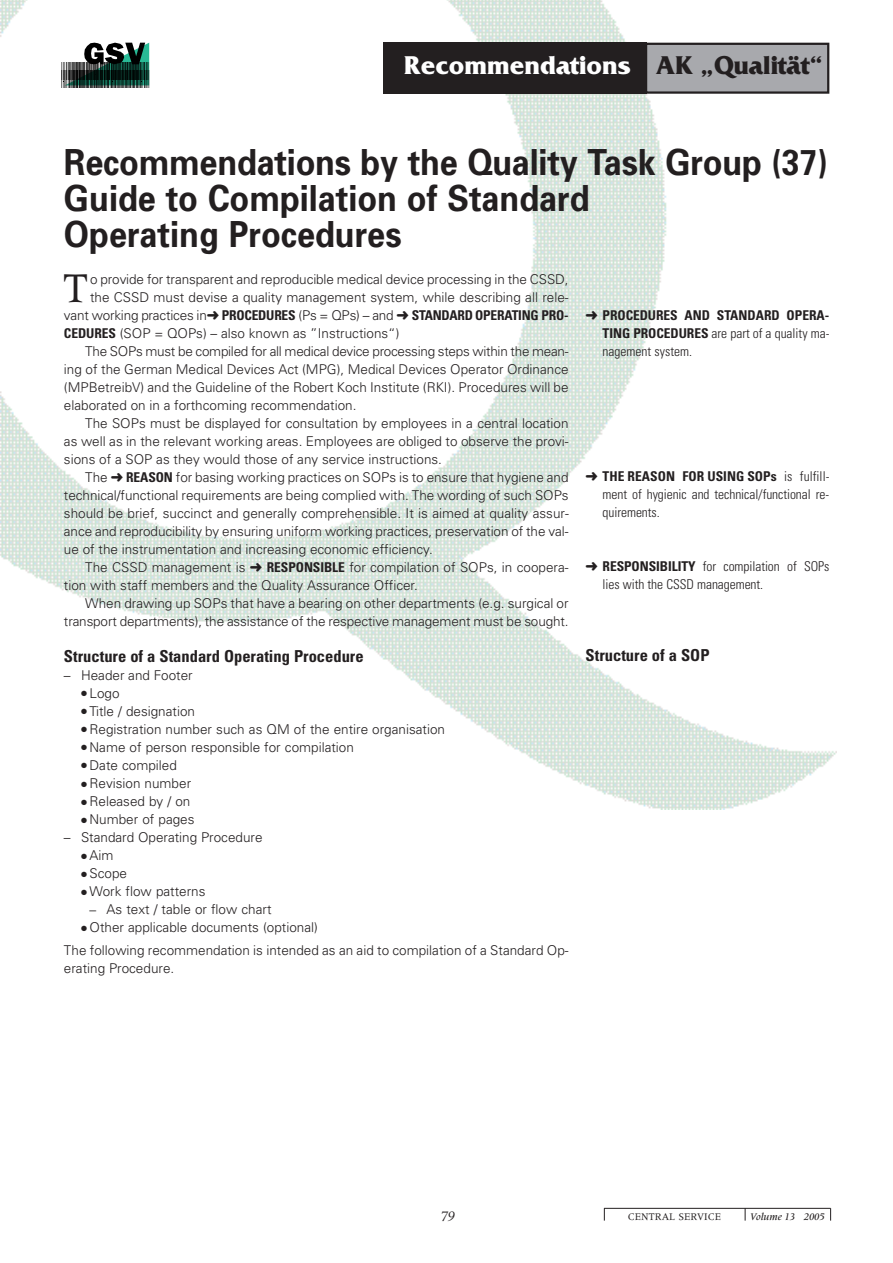
<style>
.page{position:relative;width:893px;height:1263px;background:#fff}
.page>*{position:absolute;margin:0;border:0;box-sizing:border-box;transform-origin:0 0}
.t1{font:43.8px "Meridien";color:#231f20}
.t2{font:700 36px/36px "Univers";color:#231f20;scale:.9 1}
.t3{font:700 27px "Friz Quadrata";color:#fff}
.t4{font:700 condensed 16.5px "Univers";color:#231f20}
.t5{font:italic 15px "Meridien";color:#231f20}
.t6{font:300 13.5px/22.4px "Univers";color:#231f20}
.t7{font:300 condensed 13.5px/18px "Univers";letter-spacing:-.005em;color:#231f20;text-align:justify}
.t8{font:700 condensed 13.5px/18px "Univers";color:#231f20;text-align:justify}
.t9{font:300 13.5px "Univers";letter-spacing:-.02em;color:#231f20}
.t10{font:10.5px "Meridien";color:#231f20}
.t11{font:italic 500 10.5px "Meridien";color:#231f20}
.s1{color:#231f20}
.s2{font-weight:700;font-stretch:condensed}
.s3{font-family:"Meridien";font-weight:400}
.s4{font-weight:300}
.s5{font-weight:700}
</style>
<div class="page">
<img style="left:0;top:0;width:836px;height:810px">
<hr style="left:604px;top:1208px;width:226px;height:1px;background:#231f20">
<svg style="left:830px;top:1208px;width:1px;height:12px"></svg>
<svg style="left:50px;top:41px;width:101px;height:49px"></svg>
<img style="left:63px;top:63px;width:2px;height:7px">
<img style="left:62px;top:70px;width:1px;height:17px">
<img style="left:63px;top:70px;width:3px;height:17px">
<img style="left:76px;top:85px;width:57px;height:2px">
<img style="left:94px;top:85px;width:19px;height:2px">
<img style="left:137px;top:85px;width:12px;height:2px">
<svg style="left:65px;top:43px;width:84px;height:42px"></svg>
<div style="left:383px;top:43px;width:263px;height:51px;background:#231f20"></div>
<div style="left:646px;top:44px;width:182px;height:49px;background:#a8a9ad"></div>
<div style="left:645px;top:43px;width:184px;height:51px;border:2px solid #231f20"></div>
<h3 class="t3" style="left:404px;top:49px;width:420px">Recommendations <span class="s1">AK „Qualität“</span></h3>
<h2 class="t2" style="left:64px;top:147px;width:851px">Recommendations by the Quality Task Group (37)<br>Guide to Compilation of Standard<br>Operating Procedures</h2>
<h1 class="t1" style="left:63px;top:271px;width:26px">T</h1>
<p class="t6" style="left:90px;top:269px;width:480px">o provide for transparent and reproducible medical device processing in the CSSD,</p>
<p class="t6" style="left:90px;top:287px;width:480px">the CSSD must devise a quality management system, while describing all rele-</p>
<p class="t6" style="left:64px;top:305px;width:506px">vant working practices in➜ <span class="s2">PROCEDURES</span> (Ps = QPs) – and ➜ <span class="s2">STANDARD OPERATING PRO-</span></p>
<p class="t6" style="left:64px;top:323px;width:337px"><span class="s2">CEDURES</span> (SOP = QOPs) – also known as ”Instructions“)</p>
<p class="t9" style="left:85px;top:346px;width:485px">The SOPs must be compiled for all medical device processing steps within the mean-</p>
<p class="t6" style="left:64px;top:359px;width:506px">ing of the German Medical Devices Act (MPG), Medical Devices Operator Ordinance</p>
<p class="t6" style="left:64px;top:377px;width:506px">(MPBetreibV) and the Guideline of the Robert Koch Institute (RKI). Procedures will be</p>
<p class="t6" style="left:64px;top:395px;width:294px">elaborated on in a forthcoming recommendation.</p>
<p class="t6" style="left:85px;top:413px;width:485px">The SOPs must be displayed for consultation by employees in a central location</p>
<p class="t6" style="left:64px;top:431px;width:506px">as well as in the relevant working areas. Employees are obliged to observe the provi-</p>
<p class="t6" style="left:64px;top:449px;width:380px">sions of a SOP as they would those of any service instructions.</p>
<p class="t6" style="left:85px;top:467px;width:485px">The ➜ <span class="s2">REASON</span> for basing working practices on SOPs is to ensure that hygiene and</p>
<p class="t6" style="left:64px;top:485px;width:506px">technical/functional requirements are being complied with. The wording of such SOPs</p>
<p class="t6" style="left:64px;top:503px;width:506px">should be brief, succinct and generally comprehensible. It is aimed at quality assur-</p>
<p class="t6" style="left:64px;top:521px;width:506px">ance and reproducibility by ensuring uniform working practices, preservation of the val-</p>
<p class="t6" style="left:64px;top:539px;width:371px">ue of the instrumentation and increasing economic efficiency.</p>
<p class="t6" style="left:85px;top:557px;width:485px">The CSSD management is ➜ <span class="s2">RESPONSIBLE</span> for compilation of SOPs, in coopera-</p>
<p class="t6" style="left:64px;top:575px;width:355px">tion with staff members and the Quality Assurance Officer.</p>
<p class="t6" style="left:85px;top:593px;width:485px">When drawing up SOPs that have a bearing on other departments (e.g. surgical or</p>
<p class="t6" style="left:64px;top:611px;width:506px">transport departments), the assistance of the respective management must be sought.</p>
<p class="t4" style="left:64px;top:650px;width:301px">Structure of a Standard Operating Procedure</p>
<p class="t6" style="left:64px;top:665px;width:130px">– Header and Footer</p>
<p class="t6" style="left:81px;top:683px;width:40px">● Logo</p>
<p class="t6" style="left:81px;top:701px;width:116px">● Title / designation</p>
<p class="t6" style="left:81px;top:719px;width:366px">● Registration number such as QM of the entire organisation</p>
<p class="t6" style="left:81px;top:737px;width:274px">● Name of person responsible for compilation</p>
<p class="t6" style="left:81px;top:755px;width:97px">● Date compiled</p>
<p class="t6" style="left:81px;top:773px;width:112px">● Revision number</p>
<p class="t6" style="left:81px;top:791px;width:111px">● Released by / on</p>
<p class="t6" style="left:81px;top:809px;width:115px">● Number of pages</p>
<p class="t6" style="left:64px;top:827px;width:200px">– Standard Operating Procedure</p>
<p class="t6" style="left:81px;top:845px;width:34px">● Aim</p>
<p class="t6" style="left:81px;top:863px;width:48px">● Scope</p>
<p class="t6" style="left:81px;top:881px;width:126px">● Work flow patterns</p>
<p class="t6" style="left:90px;top:899px;width:183px"><span class="s3">–</span> As text / table or flow chart</p>
<p class="t6" style="left:64px;top:917px;width:506px;text-indent:17px">● Other applicable documents (optional)<br>The following recommendation is intended as an aid to compilation of a Standard Op-</p>
<p class="t6" style="left:64px;top:958px;width:112px">erating Procedure.</p>
<p class="t8" style="left:603px;top:307px;width:228px;text-indent:-17px">➜ PROCEDURES AND STANDARD OPERA-TING PROCEDURES <span class="s4">are part of a quality ma&shy;nagement system.</span></p>
<p class="t7" style="left:603px;top:469px;width:228px;text-indent:-17px">➜ <span class="s5">THE REASON FOR USING SOPs</span> is fulfill&shy;ment of hygienic and technical/functional re&shy;quirements.</p>
<p class="t7" style="left:603px;top:559px;width:228px;text-indent:-17px">➜ <span class="s5">RESPONSIBILITY</span> for compilation of SOPs lies with the CSSD management.</p>
<p class="t4" style="left:586px;top:649px;width:125px">Structure of a SOP</p>
<p class="t5" style="left:440px;top:1210px;width:16px">79</p>
<p class="t10" style="left:628px;top:1213px;width:95px">CENTRAL SERVICE</p>
<p class="t11" style="left:750px;top:1213px;width:76px">Volume 13 2005</p>
</div>
